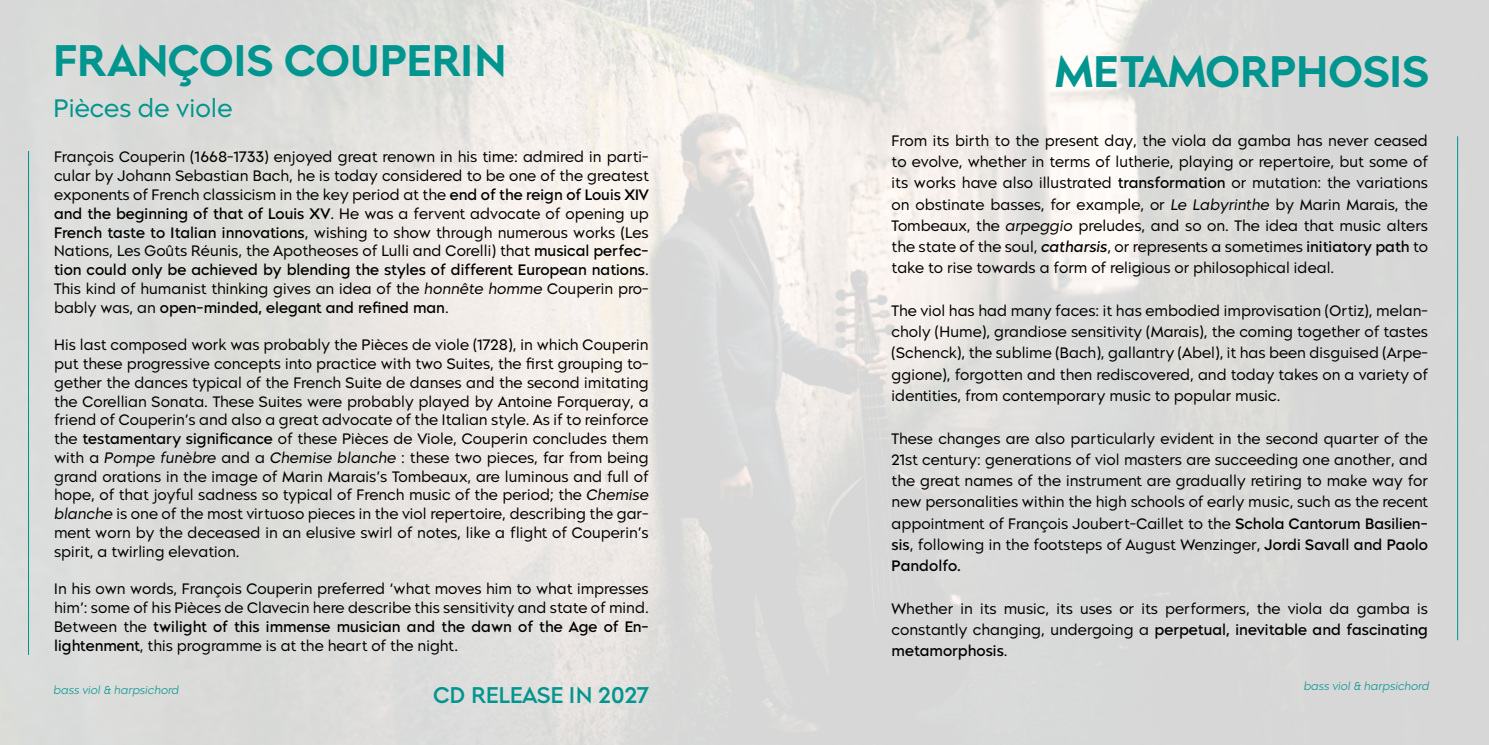
<style>
.page{position:relative;width:1489px;height:745px;background:#fff}
.page>*{position:absolute;margin:0;border:0;box-sizing:border-box;transform-origin:0 0}
.t1{font:600 43.75px "Morn";color:#00958e}
.t2{font:25px "Morn";color:#00958e}
.t3{font:500 22.5px "Morn";color:#00958e}
.t4{font:15px/18.8px "Morn";color:#000;text-align:justify}
.t5{font:italic 300 11.25px "Morn";color:#00958e}
.s1{font-weight:500}
.s2{font-style:italic}
.s3{font-weight:500;font-style:italic}
</style>
<div class="page">
<img style="left:0;top:0;width:1487px;height:743px">
<hr style="left:28px;top:151px;width:1px;height:503px;background:#00958e">
<hr style="left:1457px;top:136px;width:1px;height:504px;background:#00958e">
<h1 class="t1" style="left:54px;top:34px;width:454px">FRANÇOIS COUPERIN</h1>
<h2 class="t2" style="left:54px;top:93px;width:180px">Pièces de viole</h2>
<p class="t4" style="left:54px;top:148px;width:596px">François Couperin (1668-1733) enjoyed great renown in his time: admired in parti&shy;cular by Johann Sebastian Bach, he is today considered to be one of the greatest exponents of French classicism in the key period at the <span class="s1">end of the reign of Louis XIV and the beginning of that of Louis XV</span>. He was a fervent advocate of opening up <span class="s1">French taste to Italian innovations</span>, wishing to show through numerous works (Les Nations, Les Goûts Réunis, the Apotheoses of Lulli and Corelli) that <span class="s1">musical perfec&shy;tion could only be achieved by blending the styles of different European nations</span>.<br>This kind of humanist thinking gives an idea of the <span class="s2">honnête homme</span> Couperin pro&shy;bably was, an <span class="s1">open-minded, elegant and refined man</span>.</p>
<p class="t4" style="left:54px;top:335px;width:596px">His last composed work was probably the Pièces de viole (1728), in which Couperin put these progressive concepts into practice with two Suites, the first grouping to&shy;gether the dances typical of the French Suite de danses and the second imitating the Corellian Sonata. These Suites were probably played by Antoine Forqueray, a friend of Couperin’s and also a great advocate of the Italian style. As if to reinforce the <span class="s1">testamentary significance</span> of these Pièces de Viole, Couperin concludes them with a <span class="s2">Pompe funèbre</span> and a <span class="s2">Chemise blanche</span> : these two pieces, far from being grand orations in the image of Marin Marais’s Tombeaux, are luminous and full of hope, of that joyful sadness so typical of French music of the period; the <span class="s2">Chemise blanche</span> is one of the most virtuoso pieces in the viol repertoire, describing the gar&shy;ment worn by the deceased in an elusive swirl of notes, like a flight of Couperin’s spirit, a twirling elevation.</p>
<p class="t4" style="left:54px;top:579px;width:596px">In his own words, François Couperin preferred ‘what moves him to what impresses him’: some of his Pièces de Clavecin here describe this sensitivity and state of mind.<br>Between the <span class="s1">twilight of this immense musician and the dawn of the Age of En&shy;lightenment</span>, this programme is at the heart of the night.</p>
<h1 class="t1" style="left:1054px;top:44px;width:376px">METAMORPHOSIS</h1>
<p class="t4" style="left:891px;top:130px;width:538px;line-height:21.2px">From its birth to the present day, the viola da gamba has never ceased to evolve, whether in terms of lutherie, playing or repertoire, but some of its works have also illustrated <span class="s1">transformation</span> or mutation: the variations on obstinate basses, for example, or <span class="s2">Le Labyrinthe</span> by Marin Marais, the Tombeaux, the <span class="s2">arpeggio</span> preludes, and so on. The idea that music alters the state of the soul, <span class="s3">catharsis</span>, or represents a sometimes <span class="s1">initiatory path</span> to take to rise towards a form of religious or philosophical ideal.</p>
<p class="t4" style="left:891px;top:300px;width:538px;line-height:21.2px">The viol has had many faces: it has embodied improvisation (Ortiz), melan&shy;choly (Hume), grandiose sensitivity (Marais), the coming together of tastes (Schenck), the sublime (Bach), gallantry (Abel), it has been disguised (Arpe&shy;ggione), forgotten and then rediscovered, and today takes on a variety of identities, from contemporary music to popular music.</p>
<p class="t4" style="left:891px;top:427px;width:538px;line-height:21.2px">These changes are also particularly evident in the second quarter of the 21st century: generations of viol masters are succeeding one another, and the great names of the instrument are gradually retiring to make way for new personalities within the high schools of early music, such as the recent appointment of François Joubert-Caillet to the <span class="s1">Schola Cantorum Basilien&shy;sis</span>, following in the footsteps of August Wenzinger, <span class="s1">Jordi Savall and Paolo Pandolfo.</span></p>
<p class="t4" style="left:891px;top:597px;width:538px;line-height:21.2px">Whether in its music, its uses or its performers, the viola da gamba is constantly changing, undergoing a <span class="s1">perpetual, inevitable and fascinating metamorphosis</span>.</p>
<p class="t5" style="left:54px;top:683px;width:127px">bass viol &amp; harpsichord</p>
<p class="t5" style="left:1303px;top:678px;width:127px">bass viol &amp; harpsichord</p>
<h3 class="t3" style="left:433px;top:680px;width:217px">CD RELEASE IN 2027</h3>
</div>
